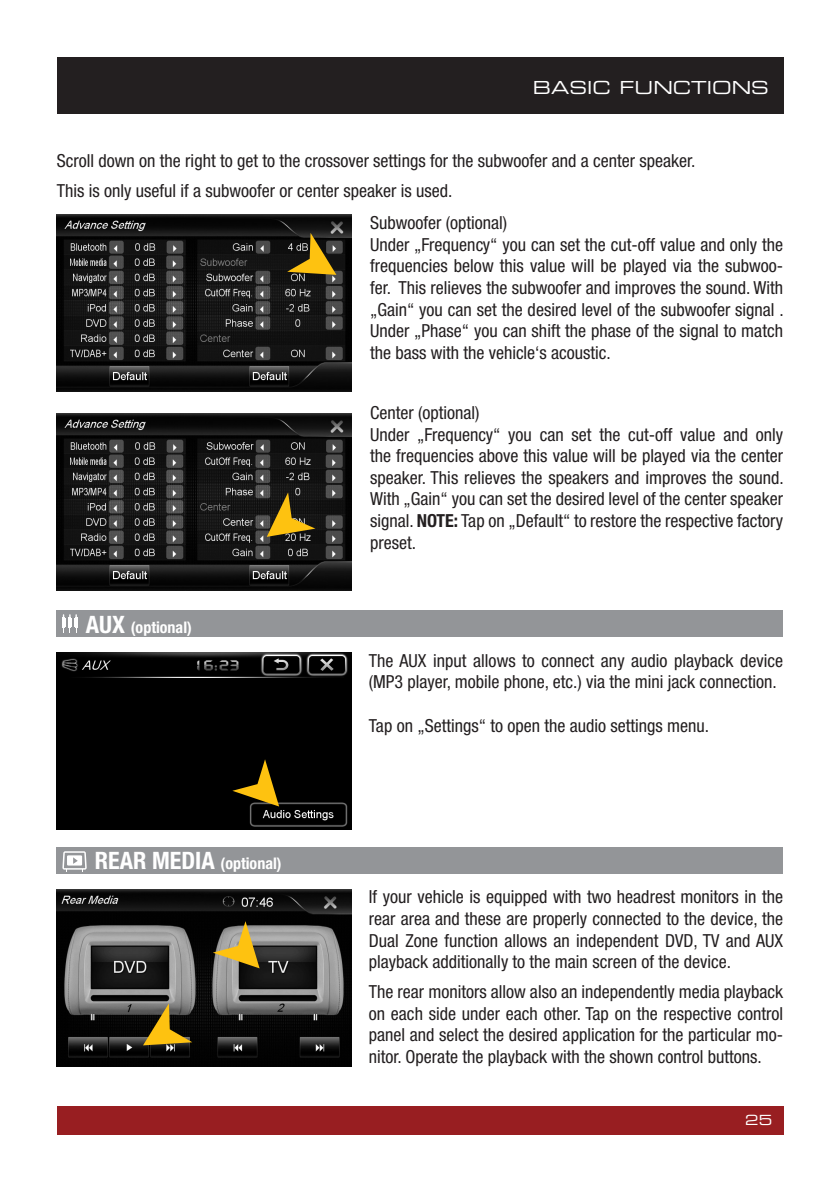
<style>
.page{position:relative;width:840px;height:1191px;background:#fff}
.page>*{position:absolute;margin:0;border:0;box-sizing:border-box;transform-origin:0 0}
.t1{font:condensed 18px/21.6px "Helvetica Neue";color:#231f20}
.t2{font:18px "Eurostile Extended Two";color:#fff}
.t3{font:700 condensed 16px "Helvetica Neue";color:#fff}
.t4{font:14px "Eurostile Extended Two";color:#fff}
.s1{font-size:24px}
.s2{font-weight:700}
</style>
<div class="page">
<div style="left:57px;top:1106px;width:725px;height:28px;background:#981e21"></div>
<div style="left:57px;top:57px;width:725px;height:56px;background:#231f20"></div>
<img style="left:57px;top:214px;width:294px;height:177px">
<svg style="left:287px;top:233px;width:49px;height:42px;background:#6f5a1d"></svg>
<img style="left:57px;top:414px;width:294px;height:177px">
<svg style="left:266px;top:492px;width:49px;height:45px;background:#66531a"></svg>
<div style="left:57px;top:847px;width:725px;height:26px;background:#939598"></div>
<img style="left:57px;top:889px;width:294px;height:177px">
<svg style="left:213px;top:921px;width:46px;height:47px;background:#98854a"></svg>
<svg style="left:62px;top:851px;width:25px;height:20px"></svg>
<svg style="left:143px;top:1003px;width:49px;height:42px;background:#786326"></svg>
<div style="left:57px;top:610px;width:725px;height:27px;background:#939598"></div>
<img style="left:57px;top:652px;width:294px;height:177px">
<svg style="left:232px;top:759px;width:47px;height:47px;background:#523f06"></svg>
<svg style="left:62px;top:614px;width:16px;height:19px"></svg>
<p class="t2" style="left:532px;top:75px;width:237px">BASIC FUNCTIONS</p>
<p class="t1" style="left:57px;top:146px;width:639px;line-height:29.6px">Scroll down on the right to get to the crossover settings for the subwoofer and a center speaker.<br>This is only useful if a subwoofer or center speaker is used.</p>
<p class="t1" style="left:370px;top:212px;width:415px">Subwoofer (optional)<br>Under „Frequency“ you can set the cut-off value and only the frequencies below this value will be played via the subwoo&shy;fer. This relieves the subwoofer and improves the sound. With „Gain“ you can set the desired level of the subwoofer signal .<br>Under „Phase“ you can shift the phase of the signal to match the bass with the vehicle‘s acoustic.</p>
<p class="t3" style="left:86px;top:617px;width:107px"><span class="s1">AUX</span> (optional)</p>
<p class="t3" style="left:95px;top:854px;width:188px"><span class="s1">REAR MEDIA</span> (optional)</p>
<p class="t1" style="left:370px;top:402px;width:415px">Center (optional)<br>Under „Frequency“ you can set the cut-off value and only the frequencies above this value will be played via the center speaker. This relieves the speakers and improves the sound.<br>With „Gain“ you can set the desired level of the center speaker signal. <span class="s2">NOTE:</span> Tap on „Default“ to restore the respective factory preset.</p>
<p class="t1" style="left:369px;top:649px;width:415px">The AUX input allows to connect any audio playback device (MP3 player, mobile phone, etc.) via the mini jack connection.</p>
<p class="t1" style="left:369px;top:714px;width:341px">Tap on „Settings“ to open the audio settings menu.</p>
<p class="t1" style="left:369px;top:886px;width:415px;text-align:justify">If your vehicle is equipped with two headrest monitors in the rear area and these are properly connected to the device, the Dual Zone function allows an independent DVD, TV and AUX playback additionally to the main screen of the device.</p>
<p class="t1" style="left:369px;top:980px;width:415px;text-align:justify">The rear monitors allow also an independently media playback on each side under each other. Tap on the respective control panel and select the desired application for the particular mo&shy;nitor. Operate the playback with the shown control buttons.</p>
<p class="t4" style="left:744px;top:1110px;width:28px">25</p>
</div>
